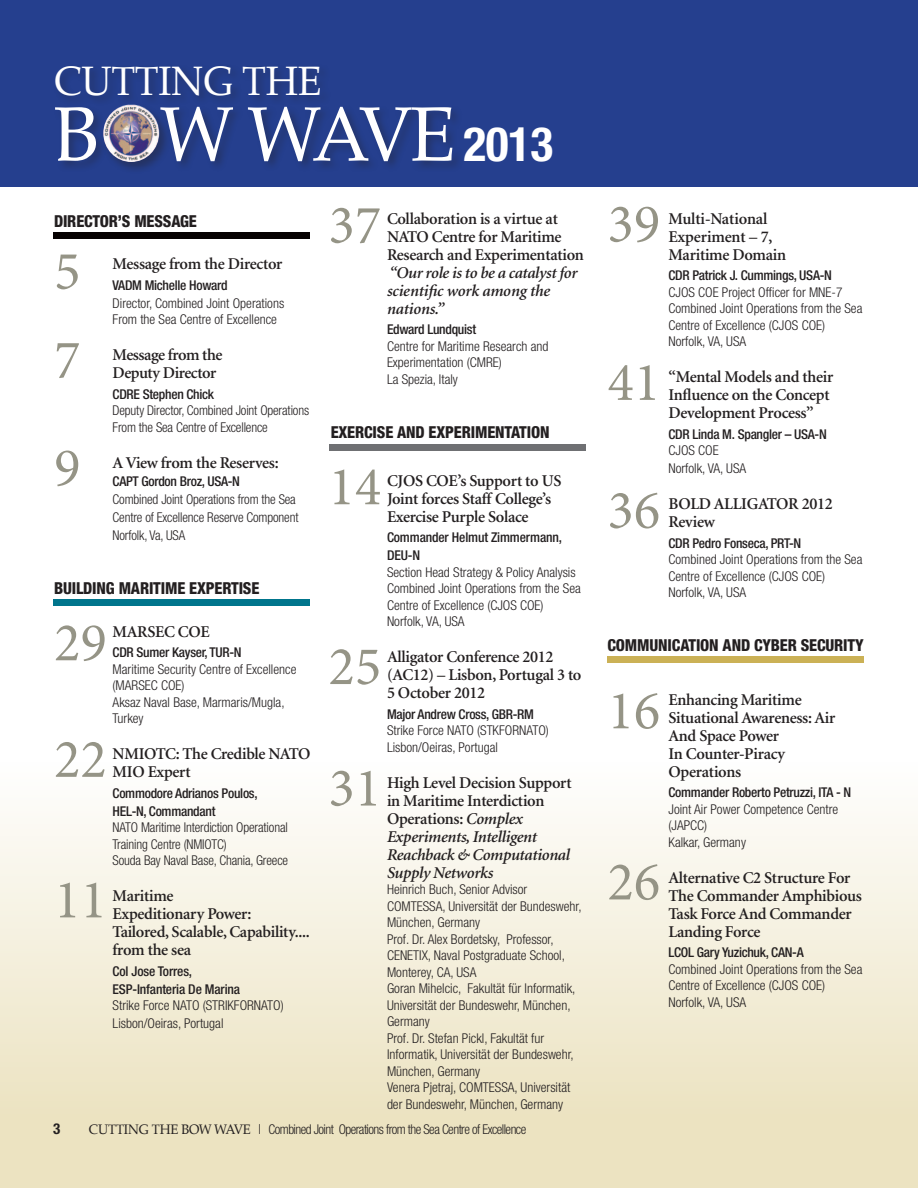
<style>
.page{position:relative;width:918px;height:1188px;background:#fff}
.page>*{position:absolute;margin:0;border:0;box-sizing:border-box;transform-origin:0 0}
.t1{font:77.1px "Palatino";color:#fff}
.t2{font:54.9px/88.7px "Minion Pro";color:#959486}
.t3{font:40.2px "Palatino";letter-spacing:-.01em;color:#fff}
.t4{font:600 16.5px/18px "Minion";letter-spacing:-.02em;color:#231f20}
.t5{font:italic 600 16.5px/18px "Minion";letter-spacing:-.02em;color:#231f20}
.t6{font:800 condensed 16.5px "Helvetica Neue";letter-spacing:-.01em;color:#231f20}
.t7{font:700 condensed 15px "Helvetica Neue";color:#231f20}
.t8{font:300 condensed 13.5px/16.5px "Helvetica Neue";color:#231f20}
.t9{font:500 condensed 13.5px/18px "Helvetica Neue";letter-spacing:-.02em;color:#231f20}
.t10{font:300 condensed 13.5px "Helvetica Neue";letter-spacing:-.04em;color:#231f20}
.s1{font-family:"Helvetica Neue";font-weight:700;font-stretch:condensed;font-size:47.55px}
.s2{font-style:normal}
.s3{font-family:"Palatino";font-weight:400;font-stretch:normal}
</style>
<div class="page">
<div style="left:0;top:762px;width:918px;height:426px;background:linear-gradient(to bottom,#fefdfc,#e9dfb9)"></div>
<div style="left:0;top:0;width:918px;height:186px;background:#253f8e"></div>
<div style="left:53px;top:64px;width:411px;height:109px;background:#231f20;opacity:.34"></div>
<div style="left:101px;top:102px;width:70px;height:72px;background:#231f20;opacity:.39"></div>
<img style="left:103px;top:104px;width:56px;height:58px">
<div style="left:53px;top:232px;width:256px;height:6px;background:#060101"></div>
<div style="left:53px;top:600px;width:256px;height:6px;background:#00758c"></div>
<div style="left:329px;top:444px;width:257px;height:6px;background:#6f7073"></div>
<div style="left:608px;top:657px;width:256px;height:6px;background:#cbb156"></div>
<h3 class="t3" style="left:54px;top:47px;width:269px">CUTTING THE</h3>
<h1 class="t1" style="left:54px;top:70px;width:501px">B W WAVE <span class="s1">2013</span></h1>
<p class="t6" style="left:54px;top:211px;width:144px">DIRECTOR’S MESSAGE</p>
<p class="t4" style="left:113px;top:255px;width:171px">Message from the Director</p>
<p class="t9" style="left:113px;top:276px;width:116px">VADM Michelle Howard</p>
<p class="t8" style="left:113px;top:294px;width:173px">Director, Combined Joint Operations<br>From the Sea Centre of Excellence</p>
<p class="t4" style="left:113px;top:346px;width:111px">Message from the<br>Deputy Director</p>
<p class="t9" style="left:113px;top:385px;width:103px">CDRE Stephen Chick</p>
<p class="t8" style="left:113px;top:402px;width:198px">Deputy Director, Combined Joint Operations<br>From the Sea Centre of Excellence</p>
<p class="t4" style="left:113px;top:454px;width:168px">A View from the Reserves:</p>
<p class="t9" style="left:113px;top:472px;width:129px">CAPT Gordon Broz, USA-N</p>
<p class="t8" style="left:113px;top:490px;width:187px;line-height:18px">Combined Joint Operations from the Sea<br>Centre of Excellence Reserve Component<br>Norfolk, Va, USA</p>
<h2 class="t2" style="left:54px;top:227px;width:28px">5<br>7</h2>
<h2 class="t2" style="left:54px;top:424px;width:28px">9</h2>
<p class="t6" style="left:54px;top:577px;width:207px">BUILDING MARITIME EXPERTISE</p>
<p class="t4" style="left:113px;top:623px;width:99px">MARSEC COE</p>
<p class="t9" style="left:113px;top:644px;width:131px">CDR Sumer Kayser, TUR-N</p>
<p class="t8" style="left:113px;top:661px;width:185px">Maritime Security Centre of Excellence (MARSEC COE)<br>Aksaz Naval Base, Marmaris/Mugla,<br>Turkey</p>
<p class="t4" style="left:113px;top:746px;width:199px">NMIOTC: The Credible NATO<br>MIO Expert</p>
<p class="t9" style="left:113px;top:784px;width:147px">Commodore Adrianos Poulos,<br>HEL-N, Commandant</p>
<p class="t8" style="left:113px;top:819px;width:177px">NATO Maritime Interdiction Operational<br>Training Centre (NMIOTC)<br>Souda Bay Naval Base, Chania, Greece</p>
<p class="t4" style="left:113px;top:888px;width:199px">Maritime<br>Expeditionary Power:<br>Tailored, Scalable, Capability.... from the sea</p>
<p class="t9" style="left:113px;top:962px;width:129px">Col Jose Torres,<br>ESP-Infanteria De Marina</p>
<p class="t8" style="left:113px;top:996px;width:173px;line-height:18px">Strike Force NATO (STRIKFORNATO)<br>Lisbon/Oeiras, Portugal</p>
<h2 class="t2" style="left:54px;top:585px;width:54px;line-height:116.6px">29<br>22</h2>
<h2 class="t2" style="left:54px;top:856px;width:54px">11</h2>
<h2 class="t2" style="left:328px;top:181px;width:54px">37</h2>
<p class="t4" style="left:387px;top:210px;width:198px">Collaboration is a virtue at<br>NATO Centre for Maritime<br>Research and Experimentation</p>
<p class="t5" style="left:387px;top:264px;width:192px">“Our role is to be a catalyst for scientific work among the nations.”</p>
<p class="t9" style="left:387px;top:320px;width:91px">Edward Lundquist</p>
<p class="t8" style="left:387px;top:338px;width:163px">Centre for Maritime Research and<br>Experimentation (CMRE)<br>La Spezia, Italy</p>
<p class="t6" style="left:331px;top:422px;width:17px">EXERCISE</p>
<p class="t6" style="left:397px;top:422px;width:10px">AND</p>
<p class="t6" style="left:429px;top:422px;width:9px">EXPERIMENTATION</p>
<p class="t4" style="left:387px;top:472px;width:176px">CJOS COE’s Support to US<br>Joint forces Staff College’s<br>Exercise Purple Solace</p>
<p class="t9" style="left:387px;top:528px;width:177px">Commander Helmut Zimmermann,<br>DEU-N</p>
<p class="t8" style="left:387px;top:563px;width:195px">Section Head Strategy &amp; Policy Analysis<br>Combined Joint Operations from the Sea<br>Centre of Excellence (CJOS COE)<br>Norfolk, VA, USA</p>
<p class="t4" style="left:387px;top:648px;width:196px">Alligator Conference 2012 (AC12) – Lisbon, Portugal 3 to<br>5 October 2012</p>
<p class="t9" style="left:387px;top:705px;width:148px">Major Andrew Cross, GBR-RM</p>
<p class="t8" style="left:387px;top:722px;width:163px">Strike Force NATO (STKFORNATO)<br>Lisbon/Oeiras, Portugal</p>
<p class="t5" style="left:387px;top:774px;width:186px"><span class="s2">High Level Decision Support in Maritime Interdiction<br>Operations:</span> Complex<br>Experiments, Intelligent<br>Reachback &amp; Computational<br>Supply Networks</p>
<p class="t8" style="left:387px;top:881px;width:196px">Heinrich Buch, Senior Advisor<br>COMTESSA, Universität der Bundeswehr,<br>München, Germany<br>Prof. Dr. Alex Bordetsky, Professor,<br>CENETIX, Naval Postgraduate School,<br>Monterey, CA, USA<br>Goran Mihelcic, Fakultät für Informatik,<br>Universität der Bundeswehr, München,<br>Germany<br>Prof. Dr. Stefan Pickl, Fakultät fur<br>Informatik, Universität der Bundeswehr,<br>München, Germany<br>Venera Pjetraj, COMTESSA, Universität der Bundeswehr, München, Germany</p>
<h2 class="t2" style="left:328px;top:443px;width:54px">14</h2>
<h2 class="t2" style="left:328px;top:622px;width:54px">25</h2>
<h2 class="t2" style="left:328px;top:744px;width:54px">31</h2>
<p class="t7" style="left:53px;top:1119px;width:9px">3</p>
<p class="t10" style="left:89px;top:1122px;width:439px"><span class="s3">CUTTING THE BOW WAVE |</span> Combined Joint Operations from the Sea Centre of Excellence</p>
<h2 class="t2" style="left:607px;top:180px;width:54px">39</h2>
<h2 class="t2" style="left:607px;top:338px;width:54px">41</h2>
<h2 class="t2" style="left:607px;top:466px;width:54px">36</h2>
<p class="t4" style="left:669px;top:210px;width:119px">Multi-National<br>Experiment – 7,<br>Maritime Domain</p>
<p class="t9" style="left:669px;top:266px;width:165px">CDR Patrick J. Cummings, USA-N</p>
<p class="t8" style="left:669px;top:284px;width:195px">CJOS COE Project Officer for MNE-7<br>Combined Joint Operations from the Sea<br>Centre of Excellence (CJOS COE)<br>Norfolk, VA, USA</p>
<p class="t4" style="left:669px;top:368px;width:166px">“Mental Models and their<br>Influence on the Concept<br>Development Process”</p>
<p class="t9" style="left:669px;top:425px;width:160px">CDR Linda M. Spangler – USA-N</p>
<p class="t8" style="left:669px;top:441px;width:79px;line-height:18px">CJOS COE<br>Norfolk, VA, USA</p>
<p class="t4" style="left:669px;top:495px;width:166px">BOLD ALLIGATOR 2012<br>Review</p>
<p class="t9" style="left:669px;top:534px;width:134px">CDR Pedro Fonseca, PRT-N</p>
<p class="t8" style="left:669px;top:551px;width:195px">Combined Joint Operations from the Sea<br>Centre of Excellence (CJOS COE)<br>Norfolk, VA, USA</p>
<p class="t6" style="left:608px;top:635px;width:258px">COMMUNICATION AND CYBER SECURITY</p>
<h2 class="t2" style="left:607px;top:667px;width:54px">16</h2>
<h2 class="t2" style="left:607px;top:838px;width:54px">26</h2>
<p class="t4" style="left:669px;top:691px;width:168px">Enhancing Maritime<br>Situational Awareness: Air<br>And Space Power<br>In Counter-Piracy<br>Operations</p>
<p class="t9" style="left:669px;top:784px;width:184px">Commander Roberto Petruzzi, ITA - N</p>
<p class="t8" style="left:669px;top:801px;width:171px">Joint Air Power Competence Centre (JAPCC)<br>Kalkar, Germany</p>
<p class="t4" style="left:669px;top:869px;width:195px">Alternative C2 Structure For<br>The Commander Amphibious<br>Task Force And Commander<br>Landing Force</p>
<p class="t9" style="left:669px;top:943px;width:137px">LCOL Gary Yuzichuk, CAN-A</p>
<p class="t8" style="left:669px;top:961px;width:195px">Combined Joint Operations from the Sea<br>Centre of Excellence (CJOS COE)<br>Norfolk, VA, USA</p>
</div>
